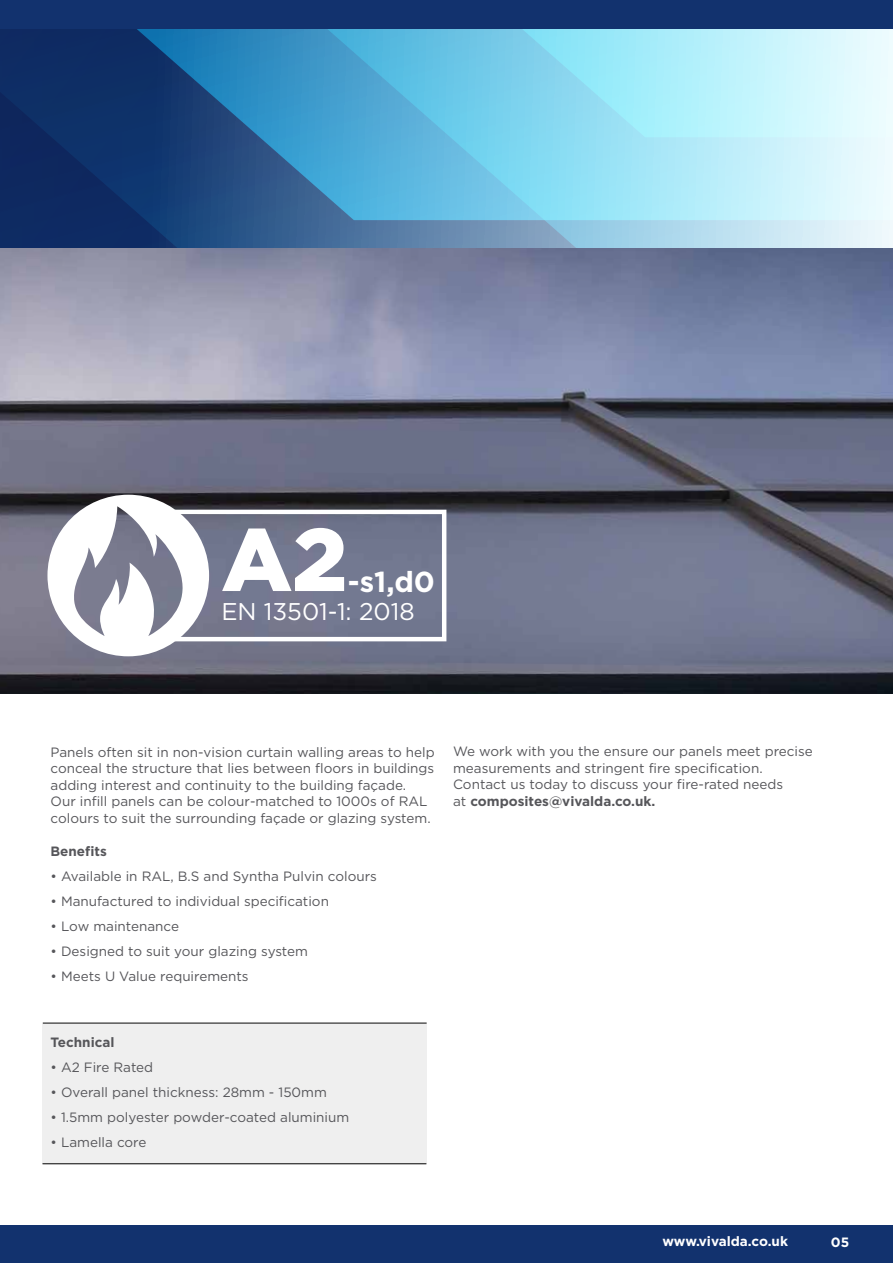
<style>
.page{position:relative;width:893px;height:1263px;background:#fff}
.page>*{position:absolute;margin:0;border:0;box-sizing:border-box;transform-origin:0 0}
.t1{font:900 88.65px "Gotham";color:#fff}
.t2{font:700 28.95px "Gotham";color:#fff}
.t3{font:24.15px "Gotham";color:#fff}
.t4{font:13.5px/16.5px "Gotham";color:#56565a}
.t5{font:700 13.5px "Gotham";color:#fff}
.t6{font:700 13.5px "Gotham";color:#56565a}
.s1{font-weight:700}
</style>
<div class="page">
<div style="left:43px;top:1024px;width:384px;height:140px;background:#efefef"></div>
<hr style="left:43px;top:1023px;width:384px;height:1px;background:#000">
<hr style="left:43px;top:1163px;width:383px;height:1px;background:#000">
<svg style="left:122px;top:29px;width:771px;height:220px;background:#79b7d5"></svg>
<div style="left:0;top:29px;width:122px;height:220px;background:#0e2b63"></div>
<div style="left:0;top:1225px;width:893px;height:38px;background:#12326e"></div>
<div style="left:0;top:0;width:893px;height:29px;background:#12326e"></div>
<img style="left:0;top:249px;width:893px;height:445px">
<div style="left:173px;top:510px;width:273px;height:131px;border:4px solid #fff"></div>
<svg style="left:47px;top:495px;width:162px;height:161px"></svg>
<h1 class="t1" style="left:222px;top:508px;width:127px">A2</h1>
<h3 class="t3" style="left:221px;top:598px;width:195px">EN 13501-1: 2018</h3>
<h2 class="t2" style="left:348px;top:565px;width:89px">-s1,d0</h2>
<p class="t4" style="left:51px;top:743px;width:386px">Panels often sit in non-vision curtain walling areas to help conceal the structure that lies between floors in buildings adding interest and continuity to the building façade.<br>Our infill panels can be colour-matched to 1000s of RAL colours to suit the surrounding façade or glazing system.</p>
<p class="t6" style="left:51px;top:843px;width:58px">Benefits</p>
<p class="t4" style="left:51px;top:867px;width:328px">• Available in RAL, B.S and Syntha Pulvin colours</p>
<p class="t4" style="left:51px;top:892px;width:280px">• Manufactured to individual specification</p>
<p class="t4" style="left:51px;top:917px;width:130px">• Low maintenance</p>
<p class="t4" style="left:51px;top:942px;width:259px">• Designed to suit your glazing system</p>
<p class="t4" style="left:51px;top:967px;width:200px">• Meets U Value requirements</p>
<p class="t4" style="left:453px;top:743px;width:361px">We work with you the ensure our panels meet precise measurements and stringent fire specification.<br>Contact us today to discuss your fire-rated needs<br>at <span class="s1">composites@vivalda.co.uk.</span></p>
<p class="t6" style="left:51px;top:1034px;width:65px">Technical</p>
<p class="t4" style="left:51px;top:1058px;width:104px">• A2 Fire Rated</p>
<p class="t4" style="left:51px;top:1083px;width:278px">• Overall panel thickness: 28mm - 150mm</p>
<p class="t4" style="left:51px;top:1108px;width:300px">• 1.5mm polyester powder-coated aluminium</p>
<p class="t4" style="left:51px;top:1133px;width:97px">• Lamella core</p>
<p class="t5" style="left:662px;top:1233px;width:127px">www.vivalda.co.uk</p>
<p class="t5" style="left:831px;top:1234px;width:20px">05</p>
</div>
